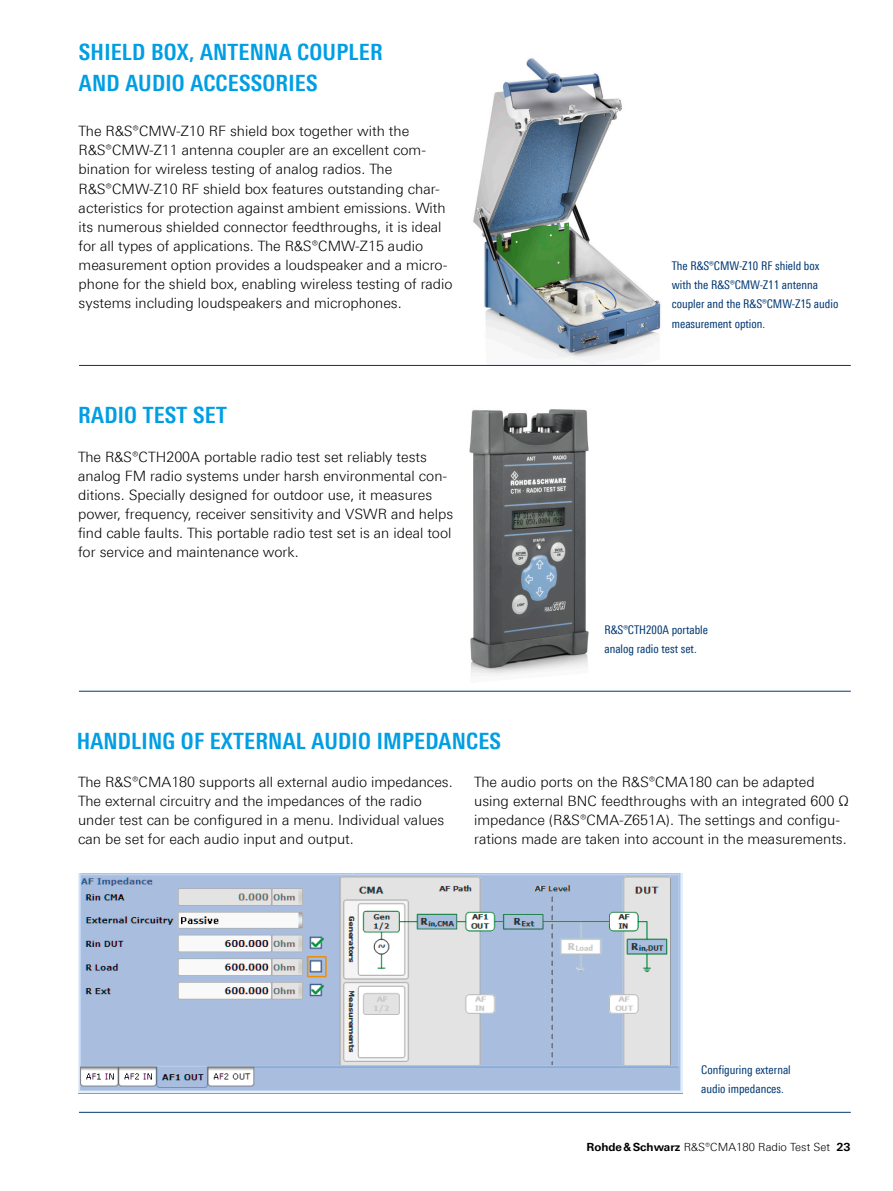
<style>
.page{position:relative;width:893px;height:1191px;background:#fff}
.page>*{position:absolute;margin:0;border:0;box-sizing:border-box;transform-origin:0 0}
.t1{font:700 22.5px/31.5px "Linotype Univers 620 Cn";letter-spacing:.01em;color:#009ee3}
.t2{font:300 14.25px/19.2px "Linotype Univers 330";color:#000}
.t3{font:12px/19.2px "Linotype Univers 420 Cn";color:#003872}
.t4{font:300 11.25px "Linotype Univers 330";color:#000}
.s1{font-family:"Linotype Univers 630";font-weight:700}
</style>
<div class="page">
<img style="left:469px;top:409px;width:120px;height:267px">
<img style="left:473px;top:58px;width:188px;height:306px">
<img style="left:79px;top:873px;width:603px;height:221px">
<hr style="left:79px;top:691px;width:772px;height:1px;background:#003872">
<hr style="left:79px;top:1112px;width:772px;height:1px;background:#003872">
<hr style="left:79px;top:365px;width:772px;height:1px;background:#003872">
<h1 class="t1" style="left:79px;top:36px;width:305px">SHIELD BOX, ANTENNA COUPLER<br>AND AUDIO ACCESSORIES</h1>
<p class="t2" style="left:79px;top:121px;width:376px">The R&amp;S®CMW-Z10 RF shield box together with the R&amp;S®CMW-Z11 antenna coupler are an excellent com‑ bination for wireless testing of analog radios. The R&amp;S®CMW-Z10 RF shield box features outstanding char‑ acteristics for protection against ambient emissions. With its numerous shielded connector feedthroughs, it is ideal for all types of applications. The R&amp;S®CMW-Z15 audio measurement option provides a loudspeaker and a micro‑ phone for the shield box, enabling wireless testing of radio systems including loudspeakers and microphones.</p>
<h1 class="t1" style="left:78px;top:399px;width:150px">RADIO TEST SET</h1>
<p class="t2" style="left:78px;top:447px;width:376px">The R&amp;S®CTH200A portable radio test set reliably tests analog FM radio systems under harsh environmental con‑ ditions. Specially designed for outdoor use, it measures power, frequency, receiver sensitivity and VSWR and helps find cable faults. This portable radio test set is an ideal tool for service and maintenance work.</p>
<p class="t3" style="left:672px;top:256px;width:168px">The R&amp;S®CMW-Z10 RF shield box with the R&amp;S®CMW-Z11 antenna coupler and the R&amp;S®CMW-Z15 audio measurement option.</p>
<p class="t3" style="left:604px;top:620px;width:105px">R&amp;S®CTH200A portable analog radio test set.</p>
<h1 class="t1" style="left:77px;top:724px;width:426px">HANDLING OF EXTERNAL AUDIO IMPEDANCES</h1>
<p class="t2" style="left:474px;top:772px;width:376px">The audio ports on the R&amp;S®CMA180 can be adapted using external BNC feedthroughs with an integrated 600 Ω impedance (R&amp;S®CMA-Z651A). The settings and configu‑ rations made are taken into account in the measurements.</p>
<p class="t2" style="left:78px;top:772px;width:376px">The R&amp;S®CMA180 supports all external audio impedances.<br>The external circuitry and the impedances of the radio under test can be configured in a menu. Individual values can be set for each audio input and output.</p>
<p class="t3" style="left:701px;top:1060px;width:91px">Configuring external audio impedances.</p>
<p class="t4" style="left:586px;top:1140px;width:265px"><span class="s1">Rohde&amp;Schwarz</span> R&amp;S®CMA180 Radio Test Set <span class="s1">23</span></p>
</div>
